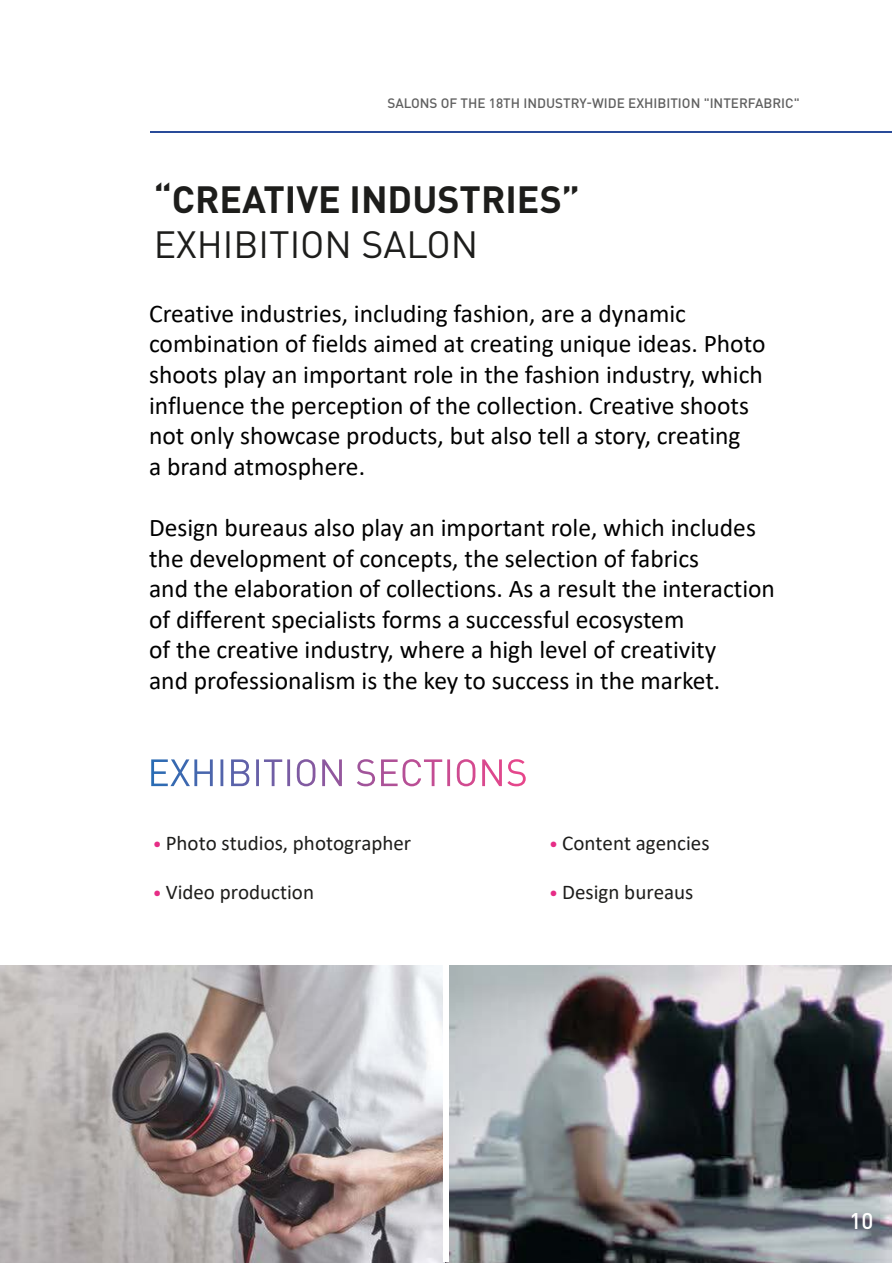
<style>
.page{position:relative;width:893px;height:1263px;background:#fff}
.page>*{position:absolute;margin:0;border:0;box-sizing:border-box;transform-origin:0 0}
.t1{font:700 37.5px "DIN Pro";color:#1d1d1b}
.t2{font:37.5px "DIN Pro";color:#1d1d1b}
.t3{font:25.5px/30.6px "Calibri";color:#000}
.t4{font:500 22.5px "DIN Pro";color:#fff}
.t5{font:21px "Calibri";color:#1d1d1b}
.t6{font:500 13.5px "DIN Pro";color:#606060}
.s1{font-size:18px;color:#e62d86}
</style>
<div class="page">
<img style="left:0;top:965px;width:892px;height:297px">
<hr style="left:150px;top:131px;width:742px;height:1px;background:#294b99">
<div style="left:443px;top:946px;width:5px;height:316px;background:#fff"></div>
<svg style="left:231px;top:759px;width:295px;height:27px"></svg>
<p class="t6" style="left:387px;top:92px;width:414px">SALONS OF THE 18TH INDUSTRY-WIDE EXHIBITION "INTERFABRIC"</p>
<h1 class="t1" style="left:154px;top:168px;width:428px">“CREATIVE INDUSTRIES”</h1>
<h1 class="t2" style="left:154px;top:215px;width:326px">EXHIBITION SALON</h1>
<p class="t3" style="left:149px;top:297px;width:618px">Creative industries, including fashion, are a dynamic combination of fields aimed at creating unique ideas. Photo shoots play an important role in the fashion industry, which influence the perception of the collection. Creative shoots not only showcase products, but also tell a story, creating<br>a brand atmosphere.</p>
<p class="t3" style="left:149px;top:512px;width:627px">Design bureaus also play an important role, which includes the development of concepts, the selection of fabrics<br>and the elaboration of collections. As a result the interaction of different specialists forms a successful ecosystem<br>of the creative industry, where a high level of creativity<br>and professionalism is the key to success in the market.</p>
<p class="t5" style="left:153px;top:828px;width:260px"><span class="s1">•</span> Photo studios, photographer</p>
<p class="t5" style="left:153px;top:878px;width:163px"><span class="s1">•</span> Video production</p>
<p class="t5" style="left:549px;top:828px;width:162px"><span class="s1">•</span> Content agencies</p>
<p class="t5" style="left:549px;top:878px;width:146px"><span class="s1">•</span> Design bureaus</p>
<p class="t4" style="left:849px;top:1202px;width:25px">10</p>
</div>
